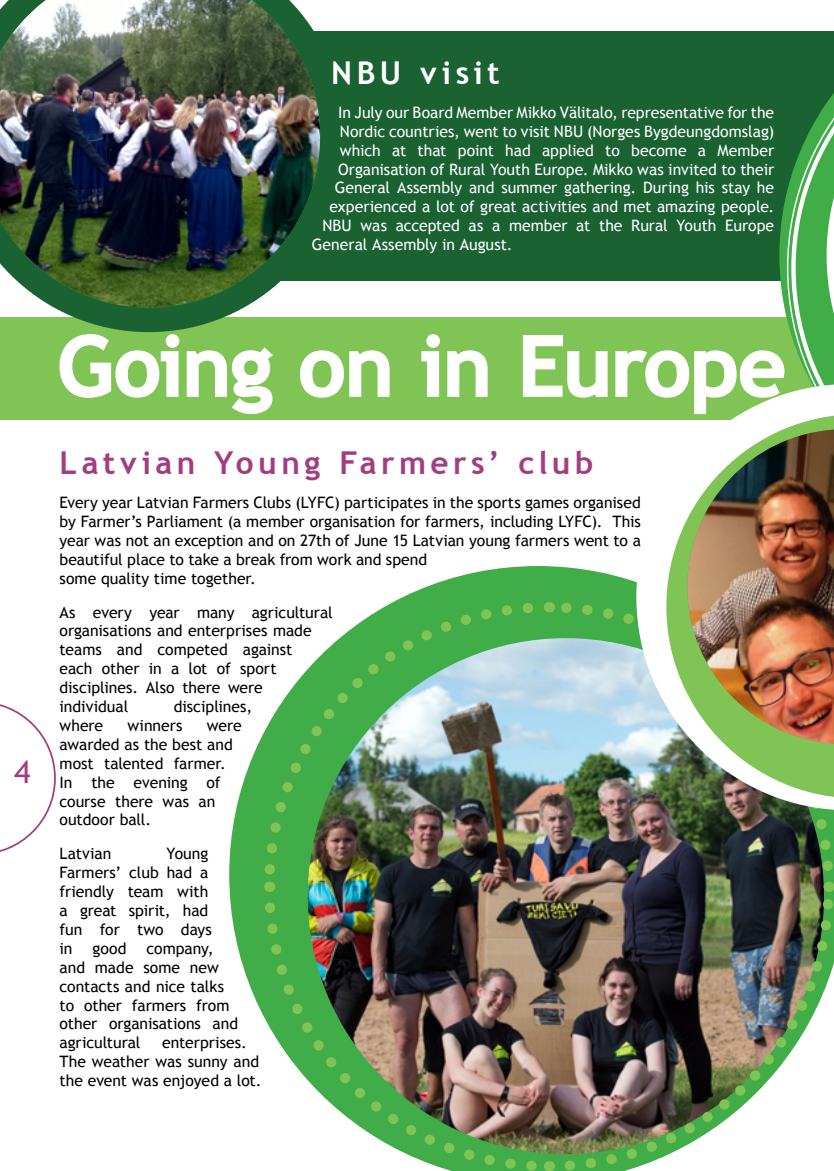
<style>
.page{position:relative;width:834px;height:1171px;background:#fff}
.page>*{position:absolute;margin:0;border:0;box-sizing:border-box;transform-origin:0 0}
.t1{font:700 84px "Trebuchet MS";letter-spacing:-.02em;color:#fff}
.t2{font:700 31.5px "Trebuchet MS";letter-spacing:.14em;color:#a23d81}
.t3{font:700 31.5px "Trebuchet MS";letter-spacing:.14em;color:#fff}
.t4{font:31.5px "Trebuchet MS";color:#a23d81}
.t5{font:15.75px/18.9px "Trebuchet MS";color:#000}
.t6{font:15.75px "Trebuchet MS";color:#fff}
</style>
<div class="page">
<svg style="left:0;top:704px;width:56px;height:148px"></svg>
<div style="left:0;top:317px;width:833px;height:103px;background:#80c456"></div>
<div style="left:236px;top:31px;width:597px;height:249px;background:#1a6232"></div>
<svg style="left:59px;top:334px;width:121px;height:64px"></svg>
<svg style="left:186px;top:347px;width:87px;height:68px"></svg>
<svg style="left:300px;top:350px;width:90px;height:48px"></svg>
<svg style="left:421px;top:334px;width:67px;height:63px"></svg>
<svg style="left:522px;top:335px;width:86px;height:63px"></svg>
<svg style="left:229px;top:566px;width:396px;height:605px"></svg>
<img style="left:308px;top:638px;width:515px;height:516px;border-radius:258px">
<img style="left:558px;top:886px;width:253px;height:285px">
<img style="left:548px;top:597px;width:77px;height:280px">
<img style="left:259px;top:597px;width:280px;height:290px">
<img style="left:259px;top:896px;width:290px;height:275px">
<img style="left:0;top:0;width:344px;height:332px">
<svg style="left:614px;top:94px;width:219px;height:303px"></svg>
<img style="left:625px;top:373px;width:208px;height:646px">
<svg style="left:666px;top:414px;width:167px;height:384px"></svg>
<img style="left:687px;top:430px;width:146px;height:313px">
<h2 class="t3" style="left:331px;top:53px;width:170px">NBU visit</h2>
<p class="t6" style="left:338px;top:103px;width:437px">In July our Board Member Mikko Välitalo, representative for the</p>
<p class="t6" style="left:340px;top:122px;width:435px">Nordic countries, went to visit NBU (Norges Bygdeungdomslag)</p>
<p class="t6" style="left:340px;top:141px;width:435px">which at that point had applied to become a Member</p>
<p class="t6" style="left:338px;top:160px;width:437px">Organisation of Rural Youth Europe. Mikko was invited to their</p>
<p class="t6" style="left:334px;top:179px;width:441px">General Assembly and summer gathering. During his stay he</p>
<p class="t6" style="left:329px;top:197px;width:446px">experienced a lot of great activities and met amazing people.</p>
<p class="t6" style="left:322px;top:216px;width:453px">NBU was accepted as a member at the Rural Youth Europe</p>
<p class="t6" style="left:312px;top:235px;width:202px">General Assembly in August.</p>
<h2 class="t4" style="left:14px;top:754px;width:18px">4</h2>
<h1 class="t1" style="left:57px;top:314px;width:730px">Going on in Europe</h1>
<h2 class="t2" style="left:60px;top:443px;width:535px">Latvian Young Farmers’ club</h2>
<p class="t5" style="left:60px;top:493px;width:582px">Every year Latvian Farmers Clubs (LYFC) participates in the sports games organised by Farmer’s Parliament (a member organisation for farmers, including LYFC). This year was not an exception and on 27th of June 15 Latvian young farmers went to a beautiful place to take a break from work and spend<br>some quality time together.</p>
<p class="t5" style="left:60px;top:603px;width:275px">As every year many agricultural organisations and enterprises made teams and competed against<br>each other in a lot of sport disciplines. Also there were individual</p>
<p class="t5" style="left:174px;top:697px;width:80px">disciplines,</p>
<p class="t5" style="left:60px;top:716px;width:45px">where</p>
<p class="t5" style="left:128px;top:716px;width:56px">winners</p>
<p class="t5" style="left:60px;top:716px;width:183px;text-indent:147px">were awarded as the best and most talented farmer.<br>In the evening of course there was an outdoor ball.</p>
<p class="t5" style="left:60px;top:844px;width:53px">Latvian</p>
<p class="t5" style="left:60px;top:844px;width:154px;text-indent:107px">Young<br>Farmers’ club had a friendly team with a great spirit, had fun for two days in</p>
<p class="t5" style="left:93px;top:939px;width:35px">good</p>
<p class="t5" style="left:60px;top:939px;width:180px;text-indent:87px">company, and made some new contacts and nice talks to other farmers from other organisations and agricultural</p>
<p class="t5" style="left:60px;top:1033px;width:203px;text-indent:102px">enterprises.<br>The weather was sunny and the event was enjoyed a lot.</p>
</div>
